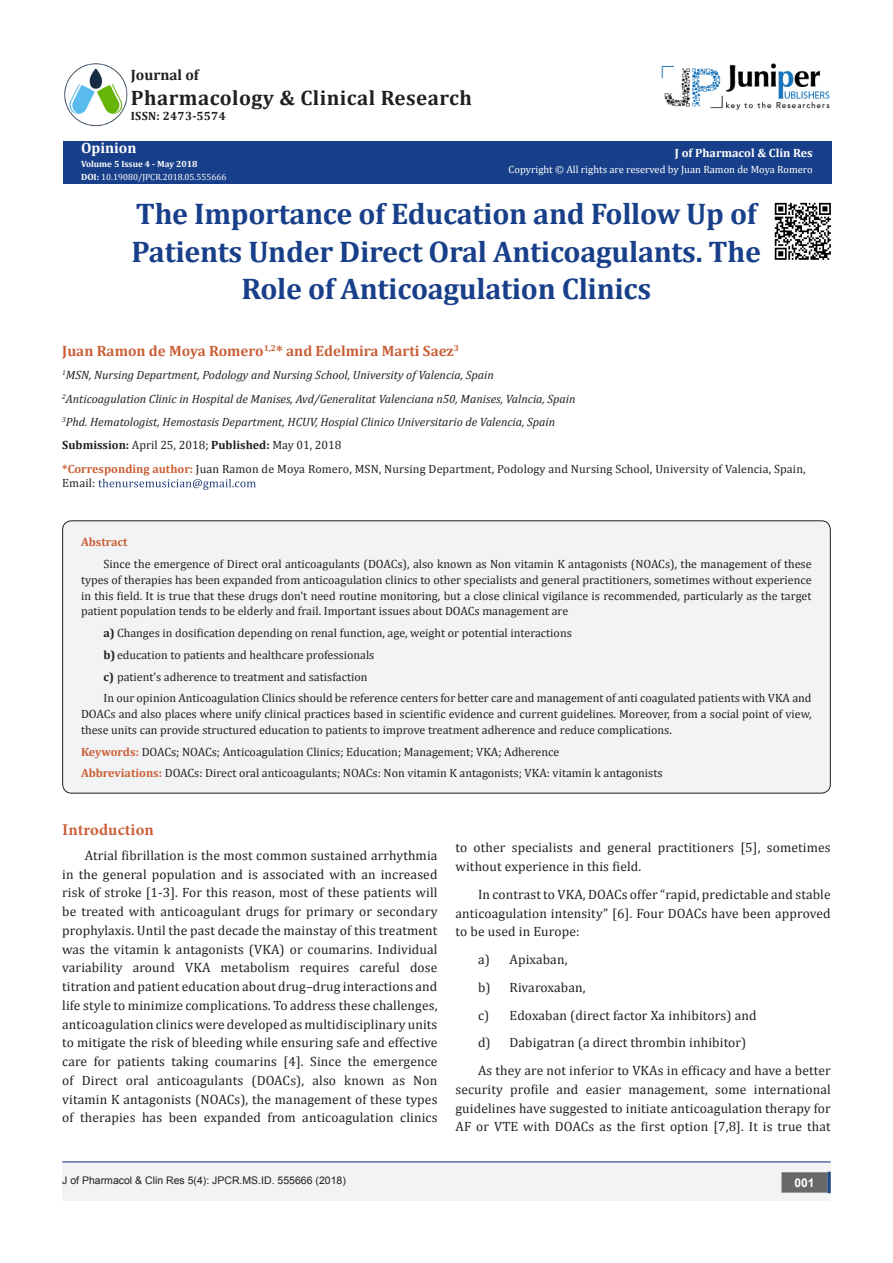
<style>
.page{position:relative;width:893px;height:1263px;background:#fff}
.page>*{position:absolute;margin:0;border:0;box-sizing:border-box;transform-origin:0 0}
.t1{font:700 30px/37.5px "Cambria";letter-spacing:-.01em;color:#183f89}
.t2{font:700 21px "Cambria";letter-spacing:.02em;color:#231f20}
.List_Paragraph{font:700 16.5px "Minion Pro";letter-spacing:.005em;color:#ca5f37}
.t3{font:700 15px "Cambria";color:#ca5f37}
.t4{font:700 15px "Cambria";color:#231f20}
.t5{font:700 15px "Cambria";color:#fff}
.List_Paragraph-2{font:13.5px/18.8px "Cambria";letter-spacing:.01em;color:#231f20;text-align:justify}
.t6{font:12px/15.8px "Cambria";color:#231f20;text-align:justify}
.t7{font:italic 12px "Cambria";color:#231f20}
.t8{font:700 12px "Cambria";color:#fff}
.t9{font:700 12px "Cambria";letter-spacing:.02em;color:#231f20}
.t10{font:700 12px "Cambria";color:#ca5f37}
.t11{font:700 12px "Arial";color:#fff}
.t12{font:10.5px "Cambria";color:#fff}
.t13{font:10.5px "Arial";color:#231f20}
.t14{font:9px "Cambria";color:#fff}
.t15{font:700 9px "Cambria";color:#fff}
.s1{font-weight:700}
.s2{font-weight:700;color:#ca5f37}
.s3{font-weight:700;color:#ca6035}
</style>
<div class="page">
<div style="left:63px;top:141px;width:768px;height:43px;background:#183f89"></div>
<svg style="left:98px;top:479px;width:158px;height:11px"></svg>
<img style="left:64px;top:63px;width:64px;height:64px">
<img style="left:662px;top:63px;width:168px;height:47px">
<div style="left:62px;top:1162px;width:769px;height:39px;background:#f2f3f4"></div>
<div style="left:782px;top:1173px;width:45px;height:19px;background:#68676a"></div>
<div style="left:781px;top:1172px;width:46px;height:20px;border:2px solid #68676a"></div>
<svg style="left:827px;top:1172px;width:4px;height:21px"></svg>
<hr style="left:62px;top:1161px;width:769px;height:1px;background:#253f8e">
<div style="left:63px;top:521px;width:767px;height:272px;background:#f2f3f4;border-radius:9px"></div>
<img style="left:774px;top:202px;width:57px;height:58px">
<p class="t4" style="left:131px;top:64px;width:69px">Journal of</p>
<p class="t2" style="left:131px;top:83px;width:343px">Pharmacology &amp; Clinical Research</p>
<p class="t9" style="left:131px;top:108px;width:96px">ISSN: 2473-5574</p>
<p class="t5" style="left:81px;top:137px;width:57px">Opinion</p>
<p class="t15" style="left:81px;top:157px;width:118px">Volume 5 Issue 4 - May 2018</p>
<p class="t14" style="left:81px;top:172px;width:147px"><span class="s1">DOI:</span> 10.19080/JPCR.2018.05.555666</p>
<p class="t8" style="left:675px;top:145px;width:139px">J of Pharmacol &amp; Clin Res</p>
<p class="t12" style="left:509px;top:163px;width:306px">Copyright © All rights are reserved by Juan Ramon de Moya Romero</p>
<p class="t1" style="left:132px;top:194px;width:631px">The Importance of Education and Follow Up of<br>Patients Under Direct Oral Anticoagulants. The</p>
<p class="t1" style="left:241px;top:269px;width:411px">Role of Anticoagulation Clinics</p>
<p class="t3" style="left:62px;top:340px;width:398px">Juan Ramon de Moya Romero<sup>1,2</sup>* and Edelmira Marti Saez<sup>3</sup></p>
<p class="t7" style="left:62px;top:367px;width:433px"><sup>1</sup>MSN, Nursing Department, Podology and Nursing School, University of Valencia, Spain</p>
<p class="t7" style="left:62px;top:390px;width:515px"><sup>2</sup>Anticoagulation Clinic in Hospital de Manises, Avd/Generalitat Valenciana n50, Manises, Valncia, Spain</p>
<p class="t7" style="left:62px;top:413px;width:494px"><sup>3</sup>Phd. Hematologist, Hemostasis Department, HCUV, Hospial Clinico Universitario de Valencia, Spain</p>
<p class="t6" style="left:62px;top:437px;width:281px"><span class="s1">Submission:</span> April 25, 2018; <span class="s1">Published:</span> May 01, 2018</p>
<p class="t6" style="left:62px;top:461px;width:745px;line-height:14.4px"><span class="s2">*Corresponding author:</span> Juan Ramon de Moya Romero, MSN, Nursing Department, Podology and Nursing School, University of Valencia, Spain,<br>Email:</p>
<p class="t10" style="left:81px;top:534px;width:48px">Abstract</p>
<p class="t6" style="left:81px;top:556px;width:732px;text-indent:22px">Since the emergence of Direct oral anticoagulants (DOACs), also known as Non vitamin K antagonists (NOACs), the management of these types of therapies has been expanded from anticoagulation clinics to other specialists and general practitioners, sometimes without experience in this field. It is true that these drugs don’t need routine monitoring, but a close clinical vigilance is recommended, particularly as the target patient population tends to be elderly and frail. Important issues about DOACs management are</p>
<p class="t6" style="left:104px;top:625px;width:470px"><span class="s1">a)</span> Changes in dosification depending on renal function, age, weight or potential interactions</p>
<p class="t6" style="left:104px;top:647px;width:272px"><span class="s1">b)</span> education to patients and healthcare professionals</p>
<p class="t6" style="left:104px;top:668px;width:265px"><span class="s1">c)</span> patient’s adherence to treatment and satisfaction</p>
<p class="t6" style="left:81px;top:690px;width:732px;text-indent:22px">In our opinion Anticoagulation Clinics should be reference centers for better care and management of anti coagulated patients with VKA and DOACs and also places where unify clinical practices based in scientific evidence and current guidelines. Moreover, from a social point of view, these units can provide structured education to patients to improve treatment adherence and reduce complications.</p>
<p class="t6" style="left:81px;top:743px;width:480px"><span class="s2">Keywords:</span> DOACs; NOACs; Anticoagulation Clinics; Education; Management; VKA; Adherence</p>
<p class="t6" style="left:81px;top:765px;width:583px"><span class="s3">Abbreviations:</span> DOACs: Direct oral anticoagulants; NOACs: Non vitamin K antagonists; VKA: vitamin k antagonists</p>
<p class="List_Paragraph" style="left:62px;top:818px;width:93px">Introduction</p>
<p class="List_Paragraph-2" style="left:62px;top:846px;width:377px;text-indent:22px">Atrial fibrillation is the most common sustained arrhythmia in the general population and is associated with an increased risk of stroke [1-3]. For this reason, most of these patients will be treated with anticoagulant drugs for primary or secondary prophylaxis. Until the past decade the mainstay of this treatment was the vitamin k antagonists (VKA) or coumarins. Individual variability around VKA metabolism requires careful dose titration and patient education about drug–drug interactions and life style to minimize complications. To address these challenges, anticoagulation clinics were developed as multidisciplinary units to mitigate the risk of bleeding while ensuring safe and effective care for patients taking coumarins [4]. Since the emergence of Direct oral anticoagulants (DOACs), also known as Non vitamin K antagonists (NOACs), the management of these types of therapies has been expanded from anticoagulation clinics</p>
<p class="List_Paragraph-2" style="left:455px;top:838px;width:377px">to other specialists and general practitioners [5], sometimes without experience in this field.</p>
<p class="List_Paragraph-2" style="left:455px;top:885px;width:377px;text-indent:22px">In contrast to VKA, DOACs offer “rapid, predictable and stable anticoagulation intensity” [6]. Four DOACs have been approved to be used in Europe:</p>
<p class="List_Paragraph-2" style="left:478px;top:950px;width:91px">a) Apixaban,</p>
<p class="List_Paragraph-2" style="left:478px;top:978px;width:109px">b) Rivaroxaban,</p>
<p class="List_Paragraph-2" style="left:478px;top:1006px;width:280px">c) Edoxaban (direct factor Xa inhibitors) and</p>
<p class="List_Paragraph-2" style="left:478px;top:1033px;width:270px">d) Dabigatran (a direct thrombin inhibitor)</p>
<p class="List_Paragraph-2" style="left:455px;top:1061px;width:377px;text-indent:22px">As they are not inferior to VKAs in efficacy and have a better security profile and easier management, some international guidelines have suggested to initiate anticoagulation therapy for AF or VTE with DOACs as the first option [7,8]. It is true that</p>
<p class="t13" style="left:62px;top:1173px;width:285px">J of Pharmacol &amp; Clin Res 5(4): JPCR.MS.ID. 555666 (2018)</p>
<p class="t11" style="left:794px;top:1174px;width:22px">001</p>
</div>
